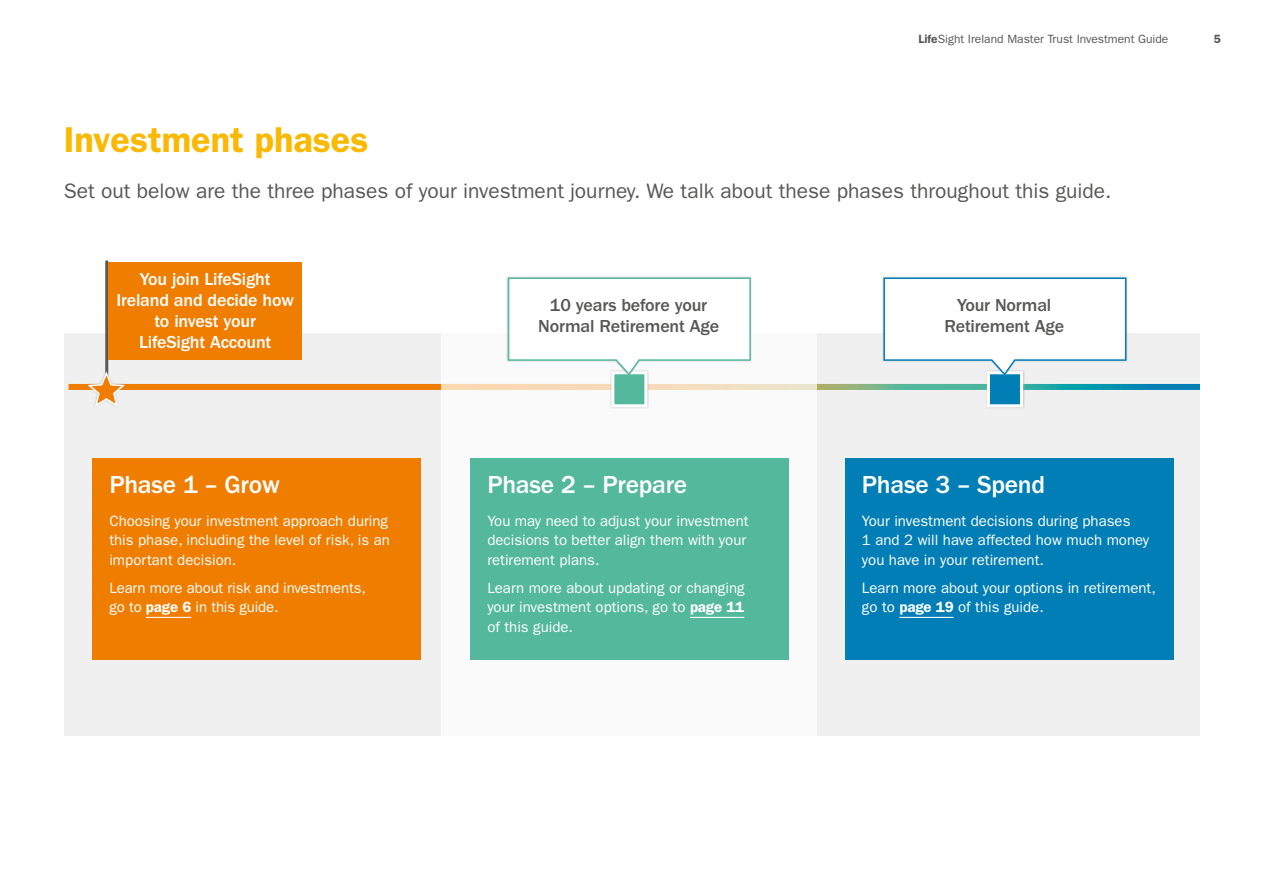
<style>
.page{position:relative;width:1263px;height:893px;background:#fff}
.page>*{position:absolute;margin:0;border:0;box-sizing:border-box;transform-origin:0 0}
.t1{font:600 36px "ITC Franklin Gothic Std";color:#fbb800}
.t2{font:500 25.5px "ITC Franklin Gothic Std";letter-spacing:-.01em;color:#fff}
.t3{font:21px "ITC Franklin Gothic Std";color:#575756}
.t4{font:500 18px/21px "ITC Franklin Gothic Std";letter-spacing:-.01em;color:#fff;text-align:center}
.t5{font:500 18px/21px "ITC Franklin Gothic Std";letter-spacing:-.01em;color:#575756;text-align:center}
.t6{font:15px/19.5px "ITC Franklin Gothic Std";color:#fff}
.t7{font:12px "ITC Franklin Gothic Std";color:#575756}
.t8{font:600 12px "ITC Franklin Gothic Std";color:#575756}
.s1{font-weight:600}
</style>
<div class="page">
<div style="left:64px;top:333px;width:1135px;height:403px;background:#f0f0f0"></div>
<svg style="left:69px;top:384px;width:1130px;height:6px;background:#939151"></svg>
<div style="left:442px;top:333px;width:375px;height:403px;background:#fff"></div>
<div style="left:92px;top:459px;width:329px;height:201px;background:#ef7d00"></div>
<hr style="left:146px;top:617px;width:45px;height:1px;background:#fff">
<div style="left:470px;top:459px;width:318px;height:201px;background:#53b89c"></div>
<hr style="left:690px;top:617px;width:54px;height:1px;background:#fff">
<div style="left:845px;top:459px;width:328px;height:201px;background:#007eb5"></div>
<hr style="left:899px;top:617px;width:54px;height:1px;background:#fff">
<hr style="left:105px;top:262px;width:3px;height:124px;background:#575756">
<div style="left:108px;top:262px;width:194px;height:97px;background:#ef7d00"></div>
<div style="left:610px;top:370px;width:39px;height:39px;background:#b3b2b2;opacity:.75"></div>
<div style="left:611px;top:371px;width:36px;height:36px;background:#53b89c;border:3px solid #fff"></div>
<div style="left:986px;top:370px;width:39px;height:39px;background:#b3b2b2;opacity:.75"></div>
<div style="left:987px;top:371px;width:36px;height:36px;background:#007eb5;border:3px solid #fff"></div>
<div style="left:86px;top:370px;width:40px;height:38px;background:#b3b2b2;opacity:.75"></div>
<svg style="left:86px;top:371px;width:41px;height:37px"></svg>
<svg style="left:507px;top:277px;width:245px;height:100px"></svg>
<svg style="left:883px;top:277px;width:244px;height:100px"></svg>
<p class="t7" style="left:918px;top:32px;width:251px"><span class="s1">Life</span>Sight Ireland Master Trust Investment Guide</p>
<p class="t8" style="left:1214px;top:32px;width:9px">5</p>
<h1 class="t1" style="left:64px;top:119px;width:306px">Investment phases</h1>
<h3 class="t3" style="left:64px;top:178px;width:1049px">Set out below are the three phases of your investment journey. We talk about these phases throughout this guide.</h3>
<p class="t4" style="left:116px;top:269px;width:179px">You join LifeSight<br>Ireland and decide how to invest your<br>LifeSight Account</p>
<h2 class="t2" style="left:109px;top:471px;width:172px">Phase 1 – Grow</h2>
<p class="t6" style="left:109px;top:511px;width:282px">Choosing your investment approach during this phase, including the level of risk, is an important decision.</p>
<p class="t6" style="left:109px;top:578px;width:258px">Learn more about risk and investments, go to <span class="s1">page 6</span> in this guide.</p>
<p class="t5" style="left:538px;top:295px;width:182px">10 years before your<br>Normal Retirement Age</p>
<p class="t5" style="left:944px;top:295px;width:121px">Your Normal<br>Retirement Age</p>
<h2 class="t2" style="left:487px;top:471px;width:201px">Phase 2 – Prepare</h2>
<p class="t6" style="left:487px;top:511px;width:263px">You may need to adjust your investment decisions to better align them with your retirement plans.</p>
<p class="t6" style="left:487px;top:578px;width:259px;text-align:justify">Learn more about updating or changing your investment options, go to <span class="s1">page 11 </span>of this guide.</p>
<h2 class="t2" style="left:862px;top:471px;width:185px">Phase 3 – Spend</h2>
<p class="t6" style="left:862px;top:511px;width:289px">Your investment decisions during phases<br>1 and 2 will have affected how much money you have in your retirement.</p>
<p class="t6" style="left:862px;top:578px;width:295px">Learn more about your options in retirement, go to <span class="s1">page 19</span> of this guide.</p>
</div>
